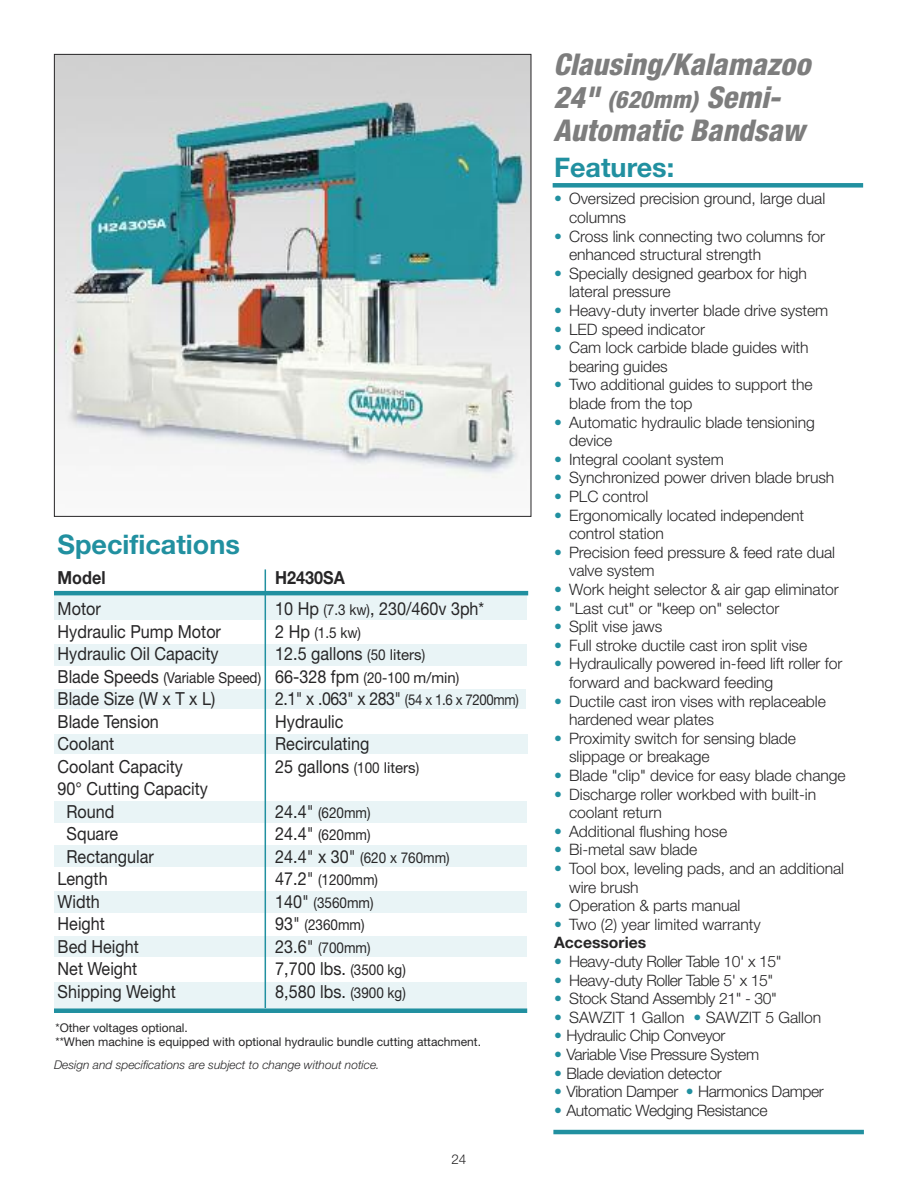
<style>
.page{position:relative;width:918px;height:1188px;background:#fff}
.page>*{position:absolute;margin:0;border:0;box-sizing:border-box;transform-origin:0 0}
.t1{font:italic 800 condensed 30px/33px "Helvetica Neue";letter-spacing:.005em;color:#7d7d7d}
.t2{font:700 27px "Helvetica Neue";color:#2190a0}
.t3{font:18px/22.5px "Helvetica Neue";color:#272627;scale:.9 1}
.t4{font:18px "Helvetica Neue";color:#272627;scale:.88 1}
.t5{font:700 18px "Helvetica Neue";color:#272627;scale:.9 1}
.t6{font:300 15.75px/18.6px "Helvetica Neue";letter-spacing:-.005em;color:#272627}
.t7{font:300 15.75px "Helvetica Neue";letter-spacing:-.025em;color:#272627}
.t8{font:15px "Helvetica Neue";color:#272627;scale:.9 1}
.t9{font:300 13.5px "Helvetica Neue";color:#272627}
.t10{font:12px/13.5px "Helvetica Neue";color:#272627}
.t11{font:italic 300 12px "Helvetica Neue";color:#272627}
.s1{font-size:15px}
.s2{font-size:18px}
.s3{font-size:24px}
.s4{color:#2190a0}
.s5{font-weight:700}
</style>
<div class="page">
<img style="left:56px;top:56px;width:473px;height:423px">
<hr style="left:553px;top:1130px;width:311px;height:4px;background:#2190a0">
<div style="left:553px;top:183px;width:310px;height:5px;background:#2190a0"></div>
<div style="left:54px;top:891px;width:472px;height:22px;background:#e9f4f6"></div>
<div style="left:54px;top:982px;width:472px;height:28px;background:#e9f4f6"></div>
<div style="left:54px;top:936px;width:472px;height:20px;background:#e9f4f6"></div>
<div style="left:54px;top:845px;width:472px;height:22px;background:#e9f4f6"></div>
<div style="left:54px;top:801px;width:472px;height:22px;background:#e9f4f6"></div>
<div style="left:54px;top:735px;width:474px;height:19px;background:#e9f4f6"></div>
<div style="left:54px;top:689px;width:472px;height:20px;background:#e9f4f6"></div>
<div style="left:54px;top:644px;width:472px;height:22px;background:#e9f4f6"></div>
<div style="left:54px;top:594px;width:472px;height:26px;background:#e9f4f6"></div>
<hr style="left:54px;top:591px;width:474px;height:4px;background:#2190a0">
<div style="left:54px;top:1008px;width:473px;height:5px;background:#2190a0"></div>
<hr style="left:265px;top:569px;width:1px;height:439px;background:#2190a0">
<h2 class="t2" style="left:58px;top:534px;width:184px">Specifications</h2>
<p class="t5" style="left:58px;top:571px;width:55px">Model</p>
<p class="t5" style="left:275px;top:571px;width:79px">H2430SA</p>
<p class="t3" style="left:58px;top:599px;width:50px">Motor</p>
<p class="t3" style="left:275px;top:599px;width:234px">10 Hp <span class="s1">(7.3 kw)</span>, 230/460v 3ph*</p>
<p class="t3" style="left:58px;top:622px;width:183px">Hydraulic Pump Motor</p>
<p class="t8" style="left:275px;top:627px;width:97px"><span class="s2">2 Hp</span> (1.5 kw)</p>
<p class="t3" style="left:58px;top:644px;width:180px">Hydraulic Oil Capacity</p>
<p class="t3" style="left:275px;top:644px;width:168px">12.5 gallons <span class="s1">(50 liters)</span></p>
<p class="t8" style="left:58px;top:672px;width:448px"><span class="s2">Blade Speeds</span> (Variable Speed) <span class="s2">66-328 fpm</span> (20-100 m/min)</p>
<p class="t3" style="left:58px;top:689px;width:177px">Blade Size (W x T x L)</p>
<p class="t4" style="left:275px;top:692px;width:278px">2.1" x .063" x 283" <span class="s1">(54 x 1.6 x 7200mm)</span></p>
<p class="t3" style="left:58px;top:712px;width:114px">Blade Tension</p>
<p class="t3" style="left:275px;top:712px;width:77px">Hydraulic</p>
<p class="t3" style="left:58px;top:734px;width:64px">Coolant</p>
<p class="t3" style="left:275px;top:734px;width:106px">Recirculating</p>
<p class="t3" style="left:58px;top:757px;width:141px">Coolant Capacity</p>
<p class="t8" style="left:275px;top:762px;width:162px"><span class="s2">25 gallons</span> (100 liters)</p>
<p class="t3" style="left:67px;top:779px;width:159px;text-indent:-9px">90° Cutting Capacity<br>Round</p>
<p class="t8" style="left:275px;top:807px;width:107px"><span class="s2">24.4"</span> (620mm)</p>
<p class="t3" style="left:67px;top:824px;width:59px">Square</p>
<p class="t8" style="left:275px;top:829px;width:107px"><span class="s2">24.4"</span> (620mm)</p>
<p class="t3" style="left:67px;top:847px;width:98px">Rectangular</p>
<p class="t8" style="left:275px;top:852px;width:195px"><span class="s2">24.4" x 30"</span> (620 x 760mm)</p>
<p class="t3" style="left:58px;top:869px;width:57px">Length</p>
<p class="t8" style="left:275px;top:874px;width:116px"><span class="s2">47.2"</span> (1200mm)</p>
<p class="t3" style="left:58px;top:892px;width:48px">Width</p>
<p class="t8" style="left:275px;top:897px;width:111px"><span class="s2">140"</span> (3560mm)</p>
<p class="t3" style="left:58px;top:914px;width:54px">Height</p>
<p class="t8" style="left:275px;top:919px;width:101px"><span class="s2">93"</span> (2360mm)</p>
<p class="t3" style="left:58px;top:937px;width:92px">Bed Height</p>
<p class="t8" style="left:275px;top:942px;width:107px"><span class="s2">23.6"</span> (700mm)</p>
<p class="t3" style="left:58px;top:959px;width:90px">Net Weight</p>
<p class="t3" style="left:275px;top:959px;width:147px">7,700 lbs. <span class="s1">(3500 kg)</span></p>
<p class="t3" style="left:58px;top:982px;width:133px">Shipping Weight</p>
<p class="t3" style="left:275px;top:982px;width:147px">8,580 lbs. <span class="s1">(3900 kg)</span></p>
<p class="t10" style="left:56px;top:1023px;width:427px">*Other voltages optional.<br>**When machine is equipped with optional hydraulic bundle cutting attachment.</p>
<p class="t11" style="left:54px;top:1060px;width:327px">Design and specifications are subject to change without notice.</p>
<p class="t9" style="left:452px;top:1154px;width:16px">24</p>
<h1 class="t1" style="left:553px;top:51px;width:258px">Clausing/Kalamazoo<br>24" <span class="s3">(620mm)</span> Semi-<br>Automatic Bandsaw</h1>
<h2 class="t2" style="left:554px;top:158px;width:122px">Features:</h2>
<p class="t6" style="left:569px;top:191px;width:258px;text-indent:-15px"><span class="s4">•</span> Oversized precision ground, large dual columns</p>
<p class="t6" style="left:569px;top:228px;width:257px;text-indent:-15px"><span class="s4">•</span> Cross link connecting two columns for enhanced structural strength</p>
<p class="t6" style="left:569px;top:265px;width:239px;text-indent:-15px"><span class="s4">•</span> Specially designed gearbox for high lateral pressure</p>
<p class="t6" style="left:554px;top:303px;width:276px"><span class="s4">•</span> Heavy-duty inverter blade drive system</p>
<p class="t6" style="left:554px;top:321px;width:152px"><span class="s4">•</span> LED speed indicator</p>
<p class="t6" style="left:569px;top:340px;width:241px;text-indent:-15px"><span class="s4">•</span> Cam lock carbide blade guides with bearing guides</p>
<p class="t6" style="left:569px;top:377px;width:245px;text-indent:-15px"><span class="s4">•</span> Two additional guides to support the blade from the top</p>
<p class="t6" style="left:569px;top:414px;width:247px;text-indent:-15px"><span class="s4">•</span> Automatic hydraulic blade tensioning device</p>
<p class="t6" style="left:554px;top:451px;width:171px"><span class="s4">•</span> Integral coolant system</p>
<p class="t6" style="left:554px;top:470px;width:282px"><span class="s4">•</span> Synchronized power driven blade brush</p>
<p class="t6" style="left:554px;top:489px;width:96px"><span class="s4">•</span> PLC control</p>
<p class="t6" style="left:569px;top:507px;width:236px;text-indent:-15px"><span class="s4">•</span> Ergonomically located independent control station</p>
<p class="t6" style="left:569px;top:544px;width:267px;text-indent:-15px"><span class="s4">•</span> Precision feed pressure &amp; feed rate dual valve system</p>
<p class="t6" style="left:554px;top:582px;width:286px"><span class="s4">•</span> Work height selector &amp; air gap eliminator</p>
<p class="t6" style="left:554px;top:600px;width:227px"><span class="s4">•</span> "Last cut" or "keep on" selector</p>
<p class="t6" style="left:554px;top:619px;width:110px"><span class="s4">•</span> Split vise jaws</p>
<p class="t6" style="left:554px;top:637px;width:255px"><span class="s4">•</span> Full stroke ductile cast iron split vise</p>
<p class="t6" style="left:569px;top:656px;width:275px;text-indent:-15px"><span class="s4">•</span> Hydraulically powered in-feed lift roller for forward and backward feeding</p>
<p class="t6" style="left:569px;top:693px;width:258px;text-indent:-15px"><span class="s4">•</span> Ductile cast iron vises with replaceable hardened wear plates</p>
<p class="t6" style="left:569px;top:730px;width:228px;text-indent:-15px"><span class="s4">•</span> Proximity switch for sensing blade slippage or breakage</p>
<p class="t6" style="left:554px;top:768px;width:293px"><span class="s4">•</span> Blade "clip" device for easy blade change</p>
<p class="t6" style="left:569px;top:786px;width:249px;text-indent:-15px"><span class="s4">•</span> Discharge roller workbed with built-in coolant return</p>
<p class="t6" style="left:554px;top:823px;width:175px"><span class="s4">•</span> Additional flushing hose</p>
<p class="t6" style="left:554px;top:842px;width:145px"><span class="s4">•</span> Bi-metal saw blade</p>
<p class="t6" style="left:569px;top:861px;width:276px;text-indent:-15px"><span class="s4">•</span> Tool box, leveling pads, and an additional wire brush</p>
<p class="t6" style="left:554px;top:898px;width:188px"><span class="s4">•</span> Operation &amp; parts manual</p>
<p class="t6" style="left:554px;top:916px;width:208px"><span class="s4">•</span> Two (2) year limited warranty<br><span class="s5">Accessories</span></p>
<p class="t7" style="left:554px;top:956px;width:229px"><span class="s4">•</span> Heavy-duty Roller Table 10' x 15"</p>
<p class="t7" style="left:554px;top:974px;width:221px"><span class="s4">•</span> Heavy-duty Roller Table 5' x 15"</p>
<p class="t7" style="left:554px;top:993px;width:224px"><span class="s4">•</span> Stock Stand Assembly 21" - 30"</p>
<p class="t6" style="left:554px;top:1009px;width:269px"><span class="s4">•</span> SAWZIT 1 Gallon <span class="s4">•</span> SAWZIT 5 Gallon</p>
<p class="t7" style="left:554px;top:1030px;width:173px"><span class="s4">•</span> Hydraulic Chip Conveyor</p>
<p class="t7" style="left:554px;top:1049px;width:207px"><span class="s4">•</span> Variable Vise Pressure System</p>
<p class="t7" style="left:554px;top:1067px;width:169px"><span class="s4">•</span> Blade deviation detector</p>
<p class="t7" style="left:554px;top:1086px;width:271px"><span class="s4">•</span> Vibration Damper <span class="s4">•</span> Harmonics Damper</p>
<p class="t7" style="left:554px;top:1105px;width:215px"><span class="s4">•</span> Automatic Wedging Resistance</p>
</div>
